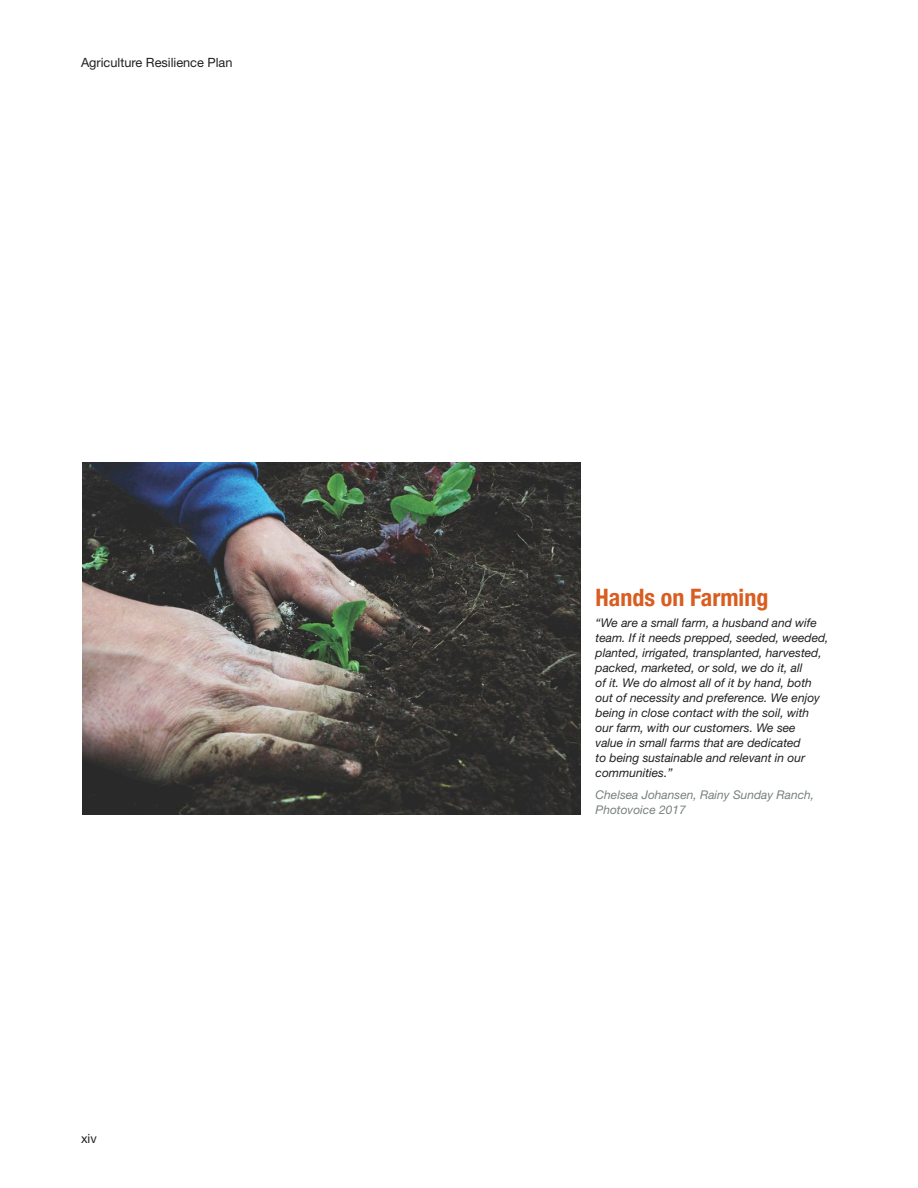
<style>
.page{position:relative;width:918px;height:1188px;background:#fff}
.page>*{position:absolute;margin:0;border:0;box-sizing:border-box;transform-origin:0 0}
.Photo_Caption_Header{font:700 condensed 24px "Helvetica Neue LT";color:#d95d20}
.t1{font:12.75px "Helvetica Neue LT Std";color:#231f20}
.Photo_Caption{font:italic 12px/15px "Helvetica Neue LT Std";color:#231f20}
.Photo_Caption_Author{font:italic 12px/15px "Helvetica Neue LT Std";color:#797f80}
</style>
<div class="page">
<img style="left:82px;top:462px;width:498px;height:352px">
<p class="t1" style="left:81px;top:55px;width:153px">Agriculture Resilience Plan</p>
<p class="t1" style="left:81px;top:1130px;width:17px">xiv</p>
<p class="Photo_Caption_Header" style="left:596px;top:583px;width:174px">Hands on Farming</p>
<p class="Photo_Caption" style="left:596px;top:616px;width:235px">“We are a small farm, a husband and wife team. If it needs prepped, seeded, weeded, planted, irrigated, transplanted, harvested, packed, marketed, or sold, we do it, all<br>of it. We do almost all of it by hand, both out of necessity and preference. We enjoy being in close contact with the soil, with our farm, with our customers. We see<br>value in small farms that are dedicated<br>to being sustainable and relevant in our communities.”</p>
<p class="Photo_Caption_Author" style="left:596px;top:787px;width:220px">Chelsea Johansen, Rainy Sunday Ranch,<br>Photovoice 2017</p>
</div>
